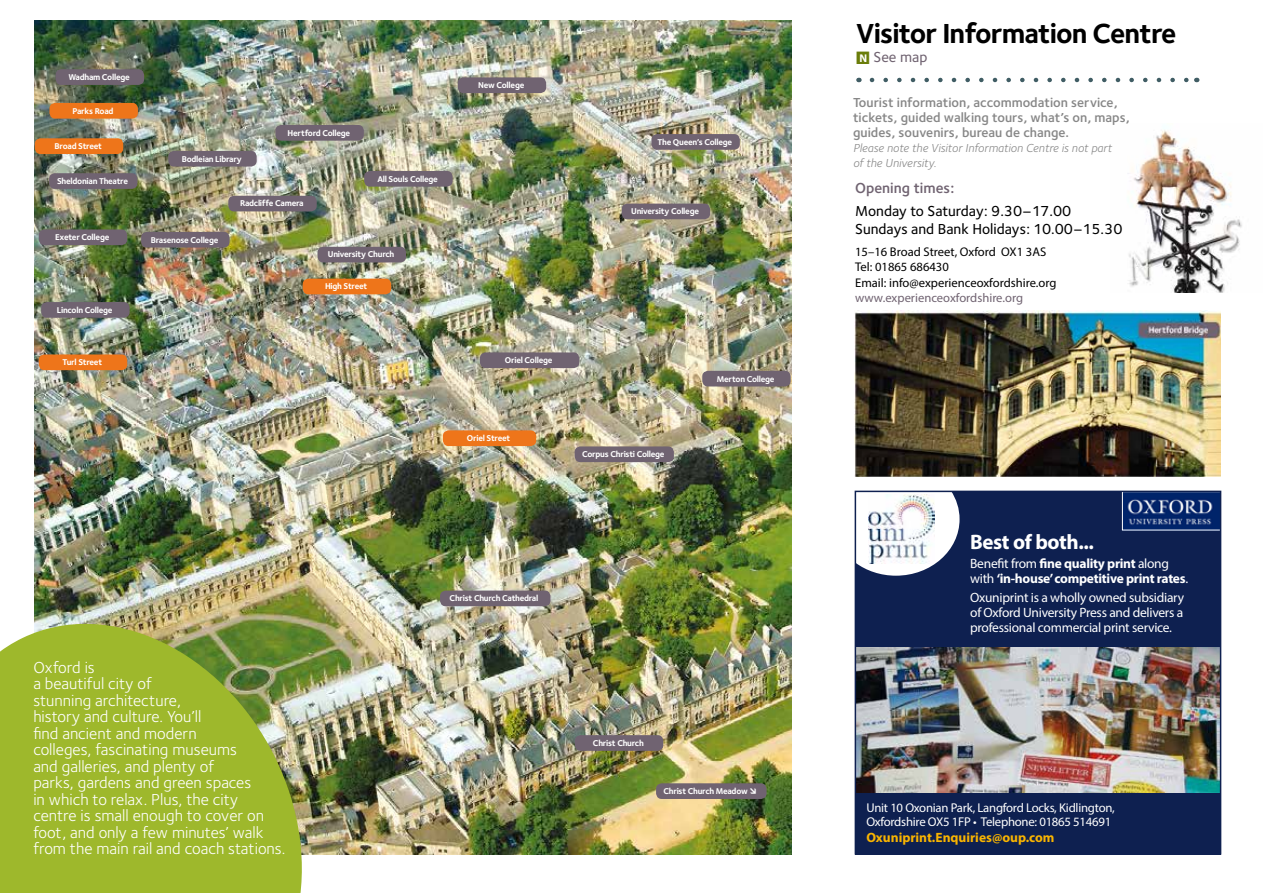
<style>
.page{position:relative;width:1263px;height:893px;background:#fff}
.page>*{position:absolute;margin:0;border:0;box-sizing:border-box;transform-origin:0 0}
.t1{font:700 28.5px "Foundry Sterling";letter-spacing:-.03em;color:#000}
.t2{font:700 21px "Myriad Pro";letter-spacing:-.02em;color:#fff}
.t3{font:16.5px/16.5px "Foundry Sterling";color:#fff}
.t4{font:500 15px/18px "Foundry Sterling";color:#000}
.t5{font:600 15px "Foundry Sterling";color:#706371}
.t6{font:500 15px "Foundry Sterling";color:#706371}
.t7{font:600 13.5px/15px "Foundry Sterling";color:#878787}
.t8{font:13.5px/15px "Myriad Pro";letter-spacing:-.02em;color:#fff;text-align:justify}
.t9{font:700 13.5px/15px "Myriad Pro";letter-spacing:-.02em;color:#fff}
.t10{font:700 13.5px "Myriad Pro";color:#fab500}
.t11{font:12.75px/14.2px "Myriad Pro";letter-spacing:-.02em;color:#fff}
.t12{font:12.6px/15.1px "Myriad Pro";color:#000}
.t13{font:12.6px "Myriad Pro";color:#706371}
.t14{font:italic 12px/15px "Foundry Sterling";color:#878787}
.t15{font:700 8.7px "Foundry Sterling";letter-spacing:-.03em;color:#fff}
.s1{color:#6a7d0a}
.s2{font-family:"Myriad Pro";font-weight:700;font-size:11.25px;color:#fff}
.s3{font-weight:400}
</style>
<div class="page">
<img style="left:1128px;top:130px;width:114px;height:163px">
<img style="left:34px;top:21px;width:757px;height:833px">
<svg style="left:872px;top:78px;width:317px;height:4px"></svg>
<img style="left:0;top:597px;width:328px;height:296px">
<div style="left:575px;top:735px;width:88px;height:16px;background:#706371;border-radius:6px"></div>
<div style="left:228px;top:196px;width:89px;height:15px;background:#706371;border-radius:6px"></div>
<div style="left:656px;top:783px;width:110px;height:16px;background:#706371;border-radius:6px"></div>
<div style="left:49px;top:173px;width:88px;height:16px;background:#706371;border-radius:6px"></div>
<div style="left:168px;top:151px;width:89px;height:16px;background:#706371;border-radius:6px"></div>
<div style="left:651px;top:134px;width:89px;height:16px;background:#706371;border-radius:6px"></div>
<div style="left:364px;top:171px;width:89px;height:16px;background:#706371;border-radius:6px"></div>
<div style="left:275px;top:125px;width:89px;height:16px;background:#706371;border-radius:6px"></div>
<div style="left:56px;top:69px;width:88px;height:16px;background:#706371;border-radius:6px"></div>
<div style="left:575px;top:446px;width:99px;height:16px;background:#706371;border-radius:6px"></div>
<div style="left:702px;top:371px;width:89px;height:15px;background:#706371;border-radius:6px"></div>
<div style="left:141px;top:232px;width:89px;height:16px;background:#706371;border-radius:6px"></div>
<div style="left:39px;top:229px;width:88px;height:16px;background:#706371;border-radius:6px"></div>
<div style="left:41px;top:302px;width:89px;height:16px;background:#706371;border-radius:6px"></div>
<div style="left:480px;top:352px;width:99px;height:16px;background:#706371;border-radius:6px"></div>
<div style="left:303px;top:279px;width:88px;height:15px;background:#ee751a;border-radius:6px"></div>
<div style="left:35px;top:138px;width:88px;height:16px;background:#ee751a;border-radius:6px"></div>
<div style="left:443px;top:430px;width:93px;height:16px;background:#ee751a;border-radius:6px"></div>
<div style="left:458px;top:77px;width:88px;height:16px;background:#706371;border-radius:6px"></div>
<div style="left:622px;top:204px;width:88px;height:15px;background:#706371;border-radius:6px"></div>
<div style="left:440px;top:591px;width:110px;height:15px;background:#706371;border-radius:6px"></div>
<div style="left:39px;top:354px;width:88px;height:16px;background:#ee751a;border-radius:6px"></div>
<div style="left:49px;top:103px;width:89px;height:16px;background:#ee751a;border-radius:6px"></div>
<div style="left:318px;top:247px;width:88px;height:15px;background:#706371;border-radius:6px"></div>
<div style="left:855px;top:491px;width:365px;height:363px;background:#0e2050"></div>
<img style="left:858px;top:648px;width:360px;height:144px">
<img style="left:1124px;top:494px;width:94px;height:34px">
<svg style="left:858px;top:494px;width:101px;height:82px"></svg>
<img style="left:869px;top:495px;width:65px;height:69px">
<div style="left:855px;top:491px;width:366px;height:364px;border:2px solid #0e2050"></div>
<img style="left:855px;top:311px;width:365px;height:165px">
<p class="t15" style="left:68px;top:71px;width:63px">Wadham College</p>
<p class="t15" style="left:72px;top:105px;width:43px">Parks Road</p>
<p class="t15" style="left:55px;top:140px;width:49px">Broad Street</p>
<p class="t15" style="left:57px;top:175px;width:73px">Sheldonian Theatre</p>
<p class="t15" style="left:55px;top:231px;width:56px">Exeter College</p>
<p class="t15" style="left:57px;top:304px;width:57px">Lincoln College</p>
<p class="t15" style="left:62px;top:356px;width:41px">Turl Street</p>
<p class="t15" style="left:182px;top:153px;width:61px">Bodleian Library</p>
<p class="t15" style="left:288px;top:127px;width:64px">Hertford College</p>
<p class="t15" style="left:151px;top:233px;width:69px">Brasenose College</p>
<p class="t15" style="left:240px;top:197px;width:65px">Radcliffe Camera</p>
<p class="t15" style="left:377px;top:173px;width:62px">All Souls College</p>
<p class="t15" style="left:328px;top:248px;width:68px">University Church</p>
<p class="t15" style="left:325px;top:280px;width:44px">High Street</p>
<p class="t15" style="left:478px;top:79px;width:48px">New College</p>
<p class="t15" style="left:505px;top:354px;width:49px">Oriel College</p>
<p class="t15" style="left:467px;top:432px;width:45px">Oriel Street</p>
<p class="t15" style="left:658px;top:136px;width:76px">The Queen’s College</p>
<p class="t15" style="left:631px;top:205px;width:69px">University College</p>
<p class="t15" style="left:582px;top:448px;width:84px">Corpus Christi College</p>
<p class="t15" style="left:717px;top:372px;width:59px">Merton College</p>
<p class="t3" style="left:33px;top:658px;width:253px">Oxford is<br>a beautiful city of<br>stunning architecture,<br>history and culture. You’ll<br>find ancient and modern<br>colleges, fascinating museums<br>and galleries, and plenty of<br>parks, gardens and green spaces<br>in which to relax. Plus, the city centre is small enough to cover on foot, and only a few minutes’ walk from the main rail and coach stations.</p>
<p class="t15" style="left:450px;top:592px;width:90px">Christ Church Cathedral</p>
<p class="t15" style="left:593px;top:737px;width:52px">Christ Church</p>
<p class="t15" style="left:663px;top:785px;width:95px">Christ Church Meadow →</p>
<h1 class="t1" style="left:856px;top:13px;width:322px">Visitor Information Centre</h1>
<h3 class="t6" style="left:856px;top:47px;width:73px"><span class="s1">■</span><span class="s2">N</span> See map</h3>
<h3 class="t7" style="left:853px;top:95px;width:278px">Tourist information, accommodation service, tickets, guided walking tours, what’s on, maps, guides, souvenirs, bureau de change.</h3>
<h3 class="t14" style="left:853px;top:141px;width:261px">Please note the Visitor Information Centre is not part of the University.</h3>
<h3 class="t5" style="left:855px;top:178px;width:101px">Opening times:</h3>
<h3 class="t4" style="left:855px;top:201px;width:269px">Monday to Saturday: 9.30–17.00<br>Sundays and Bank Holidays: 10.00–15.30</h3>
<h3 class="t12" style="left:855px;top:244px;width:203px">15–16 Broad Street, Oxford OX1 3AS<br>Tel: 01865 686430<br>Email: info@experienceoxfordshire.org</h3>
<h3 class="t13" style="left:855px;top:290px;width:169px">www.experienceoxfordshire.org</h3>
<h2 class="t2" style="left:970px;top:528px;width:125px">Best of both...</h2>
<h3 class="t9" style="left:970px;top:556px;width:219px"><span class="s3">Benefit from</span> fine quality print <span class="s3">along with</span> ‘in-house’ competitive print rates<span class="s3">.</span></h3>
<h3 class="t8" style="left:970px;top:590px;width:215px">Oxuniprint is a wholly owned subsidiary of Oxford University Press and delivers a professional commercial print service.</h3>
<h3 class="t11" style="left:866px;top:800px;width:250px">Unit 10 Oxonian Park, Langford Locks, Kidlington,<br>Oxfordshire OX5 1FP • Telephone: 01865 514691</h3>
<h3 class="t10" style="left:866px;top:829px;width:190px">Oxuniprint.Enquiries@oup.com</h3>
</div>
